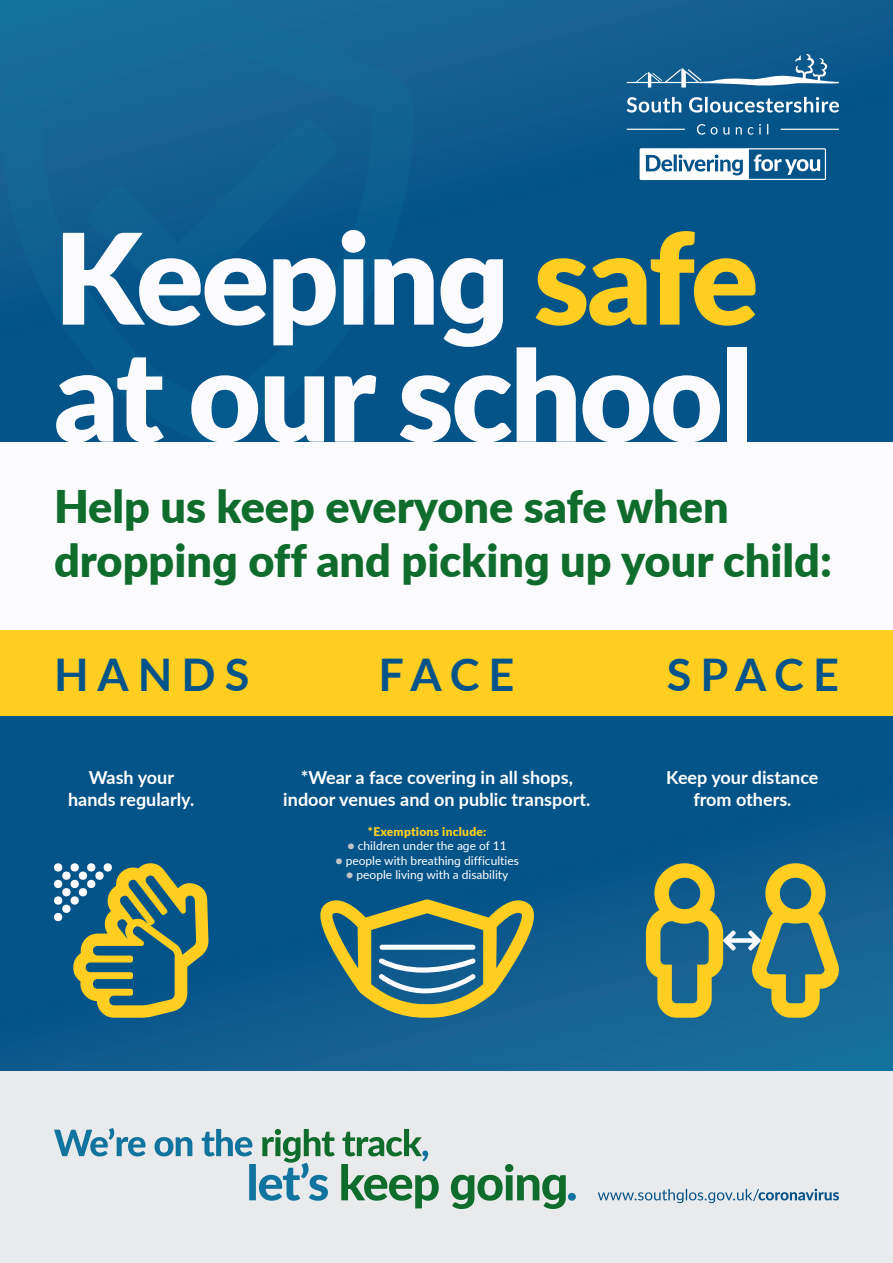
<style>
.page{position:relative;width:893px;height:1263px;background:#fbfbfd}
.page>*{position:absolute;margin:0;border:0;box-sizing:border-box;transform-origin:0 0}
.t1{font:900 126px/117px "Lato";letter-spacing:-.02em;color:#fbfbfd}
.t2{font:900 45px/54px "Lato";color:#0f6c2c}
.t3{font:700 45px "Lato";letter-spacing:.2em;color:#045389}
.t4{font:700 18px/21.6px "Lato";color:#fff;text-align:center}
.t5{font:12px "Lato";color:#fff}
.t6{font:900 12px "Lato";letter-spacing:.02em;color:#ffce21}
.s1{color:#ffce21}
.s2{color:#c2c3c6}
</style>
<div class="page">
<div style="left:0;top:0;width:893px;height:441px;background:linear-gradient(to bottom,#115d90,#004f87)"></div>
<div style="left:0;top:716px;width:893px;height:356px;background:linear-gradient(to bottom,#004f86,#146293)"></div>
<div style="left:0;top:631px;width:893px;height:85px;background:#ffce21"></div>
<svg style="left:0;top:0;width:414px;height:442px"></svg>
<svg style="left:54px;top:863px;width:155px;height:155px"></svg>
<svg style="left:316px;top:899px;width:222px;height:119px"></svg>
<svg style="left:646px;top:863px;width:194px;height:155px"></svg>
<svg style="left:627px;top:97px;width:212px;height:16px"></svg>
<svg style="left:697px;top:124px;width:71px;height:11px"></svg>
<svg style="left:627px;top:129px;width:58px;height:1px"></svg>
<svg style="left:781px;top:129px;width:58px;height:1px"></svg>
<svg style="left:627px;top:54px;width:212px;height:34px"></svg>
<svg style="left:640px;top:148px;width:186px;height:32px"></svg>
<div style="left:0;top:1072px;width:893px;height:191px;background:#e9eaeb"></div>
<svg style="left:54px;top:1128px;width:522px;height:81px"></svg>
<svg style="left:598px;top:1189px;width:241px;height:14px"></svg>
<h1 class="t1" style="left:54px;top:215px;width:706px">Keeping <span class="s1">safe </span>at our school</h1>
<h2 class="t2" style="left:54px;top:477px;width:779px">Help us keep everyone safe when dropping off and picking up your child:</h2>
<h2 class="t3" style="left:54px;top:642px;width:197px">HANDS</h2>
<h2 class="t3" style="left:379px;top:642px;width:137px">FACE</h2>
<h2 class="t3" style="left:667px;top:642px;width:174px">SPACE</h2>
<p class="t4" style="left:68px;top:766px;width:128px">Wash your hands regularly.</p>
<p class="t4" style="left:283px;top:766px;width:309px">*Wear a face covering in all shops, indoor venues and on public transport.</p>
<p class="t6" style="left:368px;top:822px;width:120px">*Exemptions include:</p>
<p class="t5" style="left:348px;top:837px;width:161px"><span class="s2">●</span> children under the age of 11</p>
<p class="t5" style="left:335px;top:852px;width:185px"><span class="s2">●</span> people with breathing difficulties</p>
<p class="t5" style="left:346px;top:866px;width:164px"><span class="s2">●</span> people living with a disability</p>
<p class="t4" style="left:666px;top:766px;width:154px">Keep your distance from others.</p>
</div>
